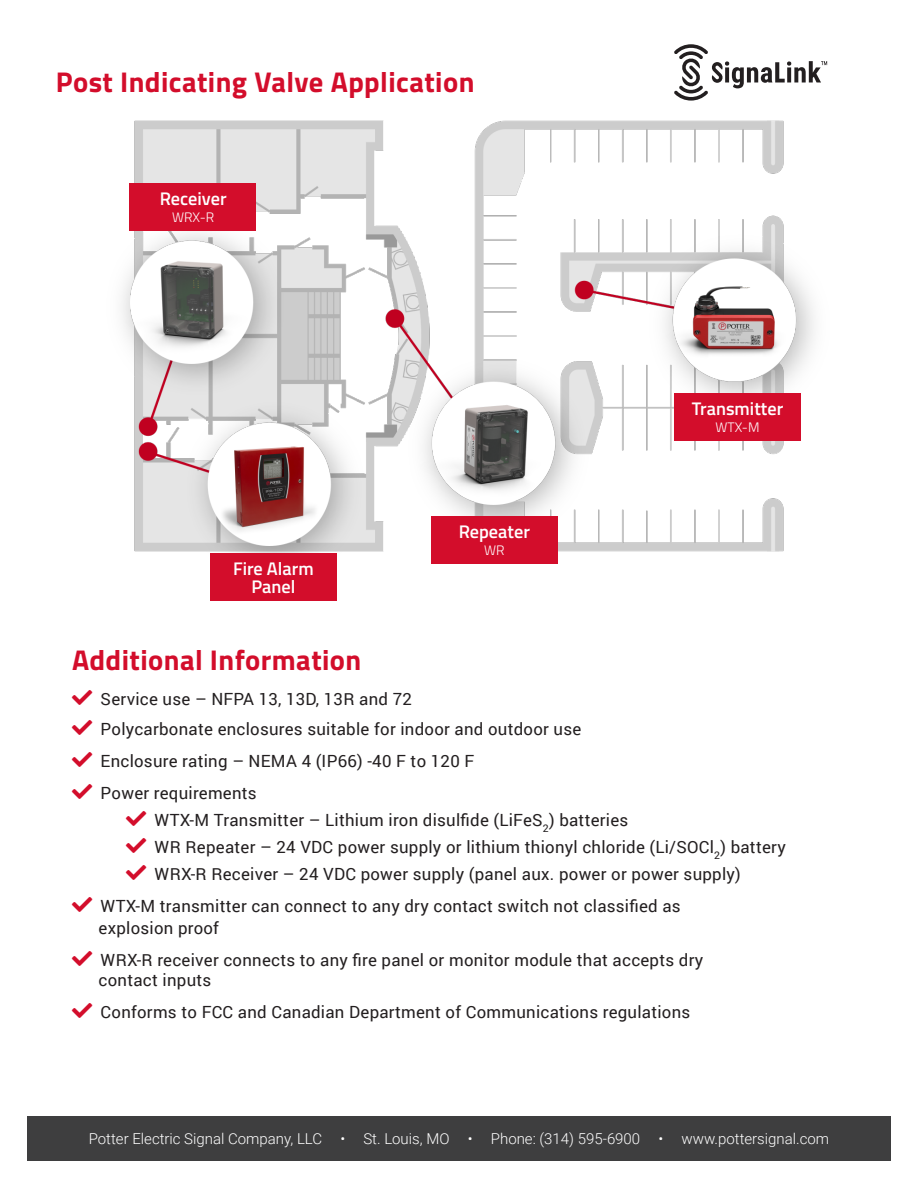
<style>
.page{position:relative;width:918px;height:1188px;background:#fff}
.page>*{position:absolute;margin:0;border:0;box-sizing:border-box;transform-origin:0 0}
.BodyCopy_Dark{font:700 28.5px "Titillium";letter-spacing:.015em;color:#d30d2b}
.t1{font:600 18.3px/18.6px "Titillium";color:#fff;text-align:center}
.BodyCopy_Dark-2{font:16.8px "Roboto";letter-spacing:.015em;color:#231f20}
.t2{font:300 15px "Roboto";color:#fff}
.t3{font:300 13.8px "Titillium";color:#fff}
</style>
<div class="page">
<div style="left:27px;top:1116px;width:864px;height:45px;background:#3e3e3f"></div>
<img style="left:122px;top:120px;width:692px;height:468px">
<div style="left:130px;top:183px;width:126px;height:48px;background:#d30d2b"></div>
<div style="left:210px;top:553px;width:126px;height:48px;background:#d30d2b"></div>
<div style="left:431px;top:516px;width:126px;height:48px;background:#d30d2b"></div>
<div style="left:674px;top:393px;width:127px;height:48px;background:#d30d2b"></div>
<svg style="left:674px;top:44px;width:153px;height:57px"></svg>
<p class="BodyCopy_Dark" style="left:56px;top:61px;width:420px">Post Indicating Valve Application</p>
<p class="t1" style="left:160px;top:189px;width:68px">Receiver</p>
<p class="t3" style="left:172px;top:207px;width:44px">WRX-R</p>
<p class="t1" style="left:233px;top:558px;width:82px">Fire Alarm<br>Panel</p>
<p class="t1" style="left:459px;top:522px;width:73px">Repeater</p>
<p class="t3" style="left:484px;top:540px;width:22px">WR</p>
<p class="t1" style="left:692px;top:399px;width:93px">Transmitter</p>
<p class="t3" style="left:716px;top:417px;width:45px">WTX-M</p>
<p class="BodyCopy_Dark" style="left:72px;top:638px;width:291px">Additional Information</p>
<p class="BodyCopy_Dark-2" style="left:101px;top:687px;width:313px">Service use – NFPA 13, 13D, 13R and 72</p>
<p class="BodyCopy_Dark-2" style="left:101px;top:718px;width:482px">Polycarbonate enclosures suitable for indoor and outdoor use</p>
<p class="BodyCopy_Dark-2" style="left:101px;top:750px;width:375px">Enclosure rating – NEMA 4 (IP66) -40 F to 120 F</p>
<p class="BodyCopy_Dark-2" style="left:101px;top:782px;width:158px">Power requirements</p>
<p class="BodyCopy_Dark-2" style="left:155px;top:808px;width:475px">WTX-M Transmitter – Lithium iron disulfide (LiFeS<sub>2</sub>) batteries</p>
<p class="BodyCopy_Dark-2" style="left:155px;top:835px;width:633px">WR Repeater – 24 VDC power supply or lithium thionyl chloride (Li/SOCl<sub>2</sub>) battery</p>
<p class="BodyCopy_Dark-2" style="left:155px;top:862px;width:588px">WRX-R Receiver – 24 VDC power supply (panel aux. power or power supply)</p>
<p class="BodyCopy_Dark-2" style="left:101px;top:894px;width:582px">WTX-M transmitter can connect to any dry contact switch not classified as</p>
<p class="BodyCopy_Dark-2" style="left:99px;top:916px;width:122px">explosion proof</p>
<p class="BodyCopy_Dark-2" style="left:101px;top:948px;width:604px">WRX-R receiver connects to any fire panel or monitor module that accepts dry</p>
<p class="BodyCopy_Dark-2" style="left:99px;top:968px;width:114px">contact inputs</p>
<p class="BodyCopy_Dark-2" style="left:101px;top:1000px;width:591px">Conforms to FCC and Canadian Department of Communications regulations</p>
<p class="t2" style="left:89px;top:1128px;width:742px">Potter Electric Signal Company, LLC • St. Louis, MO • Phone: (314) 595-6900 • www.pottersignal.com</p>
</div>
